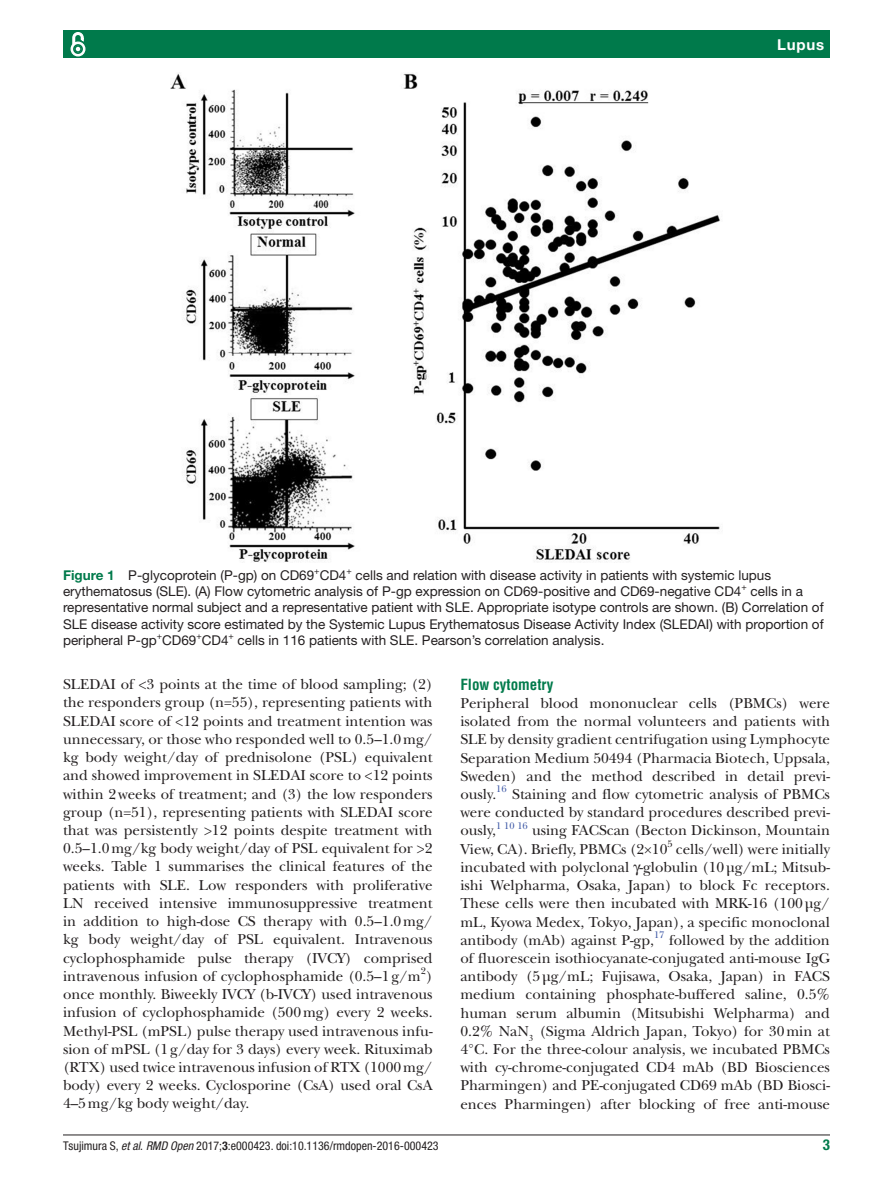
<style>
.page{position:relative;width:893px;height:1191px;background:#fff}
.page>*{position:absolute;margin:0;border:0;box-sizing:border-box;transform-origin:0 0}
.t1{font:15px/18.3px "New Baskerville";color:#231f20;text-align:justify}
.t2{font:700 condensed 15px "Helvetica LT Std";color:#007a4b}
.t3{font:700 15px "Helvetica Neue LT Std";letter-spacing:.055em;color:#fff}
.t4{font:700 condensed 15px "Helvetica Neue LT Std";color:#007a4b}
.t5{font:13.5px/16.2px "Helvetica Neue LT Std";color:#231f20}
.t6{font:condensed 12px "Helvetica Neue LT Std";color:#231f20}
.t7{font:9.9px "New Baskerville";color:#3853a3}
.t8{font:9.9px "New Baskerville";color:#231f20}
.s1{font-weight:700;color:#007a4b}
.s2{font-style:italic}
.s3{font-weight:700}
</style>
<div class="page">
<hr style="left:63px;top:1134px;width:767px;height:1px;background:#231f20">
<div style="left:63px;top:31px;width:767px;height:27px;background:#007a4b"></div>
<svg style="left:70px;top:32px;width:16px;height:25px"></svg>
<div style="left:74px;top:45px;width:8px;height:8px;border:1px solid #007a4b;border-radius:50%"></div>
<img style="left:170px;top:73px;width:550px;height:489px">
<p class="t3" style="left:777px;top:35px;width:49px">Lupus</p>
<p class="t5" style="left:63px;top:567px;width:762px"><span class="s1">Figure 1</span> P-glycoprotein (P-gp) on CD69<sup>+</sup>CD4<sup>+</sup> cells and relation with disease activity in patients with systemic lupus erythematosus (SLE). (A) Flow cytometric analysis of P-gp expression on CD69-positive and CD69-negative CD4<sup>+</sup> cells in a representative normal subject and a representative patient with SLE. Appropriate isotype controls are shown. (B) Correlation of SLE disease activity score estimated by the Systemic Lupus Erythematosus Disease Activity Index (SLEDAI) with proportion of peripheral P-gp<sup>+</sup>CD69<sup>+</sup>CD4<sup>+</sup> cells in 116 patients with SLE. Pearson’s correlation analysis.</p>
<p class="t1" style="left:63px;top:675px;width:371px">SLEDAI of &lt;3 points at the time of blood sampling; (2) the responders group (n=55), representing patients with SLEDAI score of &lt;12 points and treatment intention was unnecessary, or those who responded well to 0.5–1.0mg/ kg body weight/day of prednisolone (PSL) equivalent and showed improvement in SLEDAI score to &lt;12 points within 2weeks of treatment; and (3) the low responders group (n=51), representing patients with SLEDAI score that was persistently &gt;12 points despite treatment with 0.5–1.0mg/kg body weight/day of PSL equivalent for &gt;2 weeks. Table 1 summarises the clinical features of the patients with SLE. Low responders with proliferative LN received intensive immunosuppressive treatment in addition to high-dose CS therapy with 0.5–1.0mg/ kg body weight/day of PSL equivalent. Intravenous cyclophosphamide pulse therapy (IVCY) comprised intravenous infusion of cyclophosphamide (0.5–1g/m )</p>
<p class="t8" style="left:421px;top:965px;width:7px">2</p>
<p class="t1" style="left:63px;top:985px;width:371px">once monthly. Biweekly IVCY (b-IVCY) used intravenous infusion of cyclophosphamide (500mg) every 2 weeks.<br>Methyl-PSL (mPSL) pulse therapy used intravenous infu&shy;sion of mPSL (1g/day for 3 days) every week. Rituximab (RTX) used twice intravenous infusion of RTX (1000mg/ body) every 2 weeks. Cyclosporine (CsA) used oral CsA 4–5mg/kg body weight/day.</p>
<p class="t2" style="left:460px;top:675px;width:95px">Flow cytometry</p>
<p class="t1" style="left:460px;top:694px;width:371px">Peripheral blood mononuclear cells (PBMCs) were isolated from the normal volunteers and patients with SLE by density gradient centrifugation using Lymphocyte Separation Medium 50494 (Pharmacia Biotech, Uppsala, Sweden) and the method described in detail previ&shy;ously.</p>
<p class="t7" style="left:496px;top:783px;width:12px">16</p>
<p class="t1" style="left:460px;top:785px;width:371px;text-indent:52px">Staining and flow cytometric analysis of PBMCs were conducted by standard procedures described previ&shy;ously,</p>
<p class="t7" style="left:496px;top:819px;width:33px">1 10 16</p>
<p class="t1" style="left:460px;top:821px;width:371px;text-indent:72px">using FACScan (Becton Dickinson, Mountain<br>View, CA). Briefly, PBMCs (2×10</p>
<p class="t8" style="left:667px;top:838px;width:7px">5</p>
<p class="t1" style="left:460px;top:840px;width:371px;text-indent:215px">cells/well) were initially incubated with polyclonal -globulin (10µg/mL; Mitsub&shy;ishi Welpharma, Osaka, Japan) to block Fc receptors.<br>These cells were then incubated with MRK-16 (100µg/ mL, Kyowa Medex, Tokyo, Japan), a specific monoclonal antibody (mAb) against P-gp,</p>
<p class="t7" style="left:654px;top:929px;width:12px">17</p>
<p class="t1" style="left:460px;top:931px;width:371px;text-indent:209px">followed by the addition of fluorescein isothiocyanate-conjugated anti-mouse IgG antibody (5µg/mL; Fujisawa, Osaka, Japan) in FACS medium containing phosphate-buffered saline, 0.5% human serum albumin (Mitsubishi Welpharma) and 0.2% NaN<sub>3</sub> (Sigma Aldrich Japan, Tokyo) for 30min at 4°C. For the three-colour analysis, we incubated PBMCs with cy-chrome-conjugated CD4 mAb (BD Biosciences Pharmingen) and PE-conjugated CD69 mAb (BD Biosci&shy;ences Pharmingen) after blocking of free anti-mouse</p>
<p class="t6" style="left:63px;top:1138px;width:377px">Tsujimura S, <span class="s2">et al</span>. <span class="s2">RMD Open</span> 2017;<span class="s3">3</span>:e000423. doi:10.1136/rmdopen-2016-000423</p>
<p class="t4" style="left:823px;top:1135px;width:9px">3</p>
</div>
